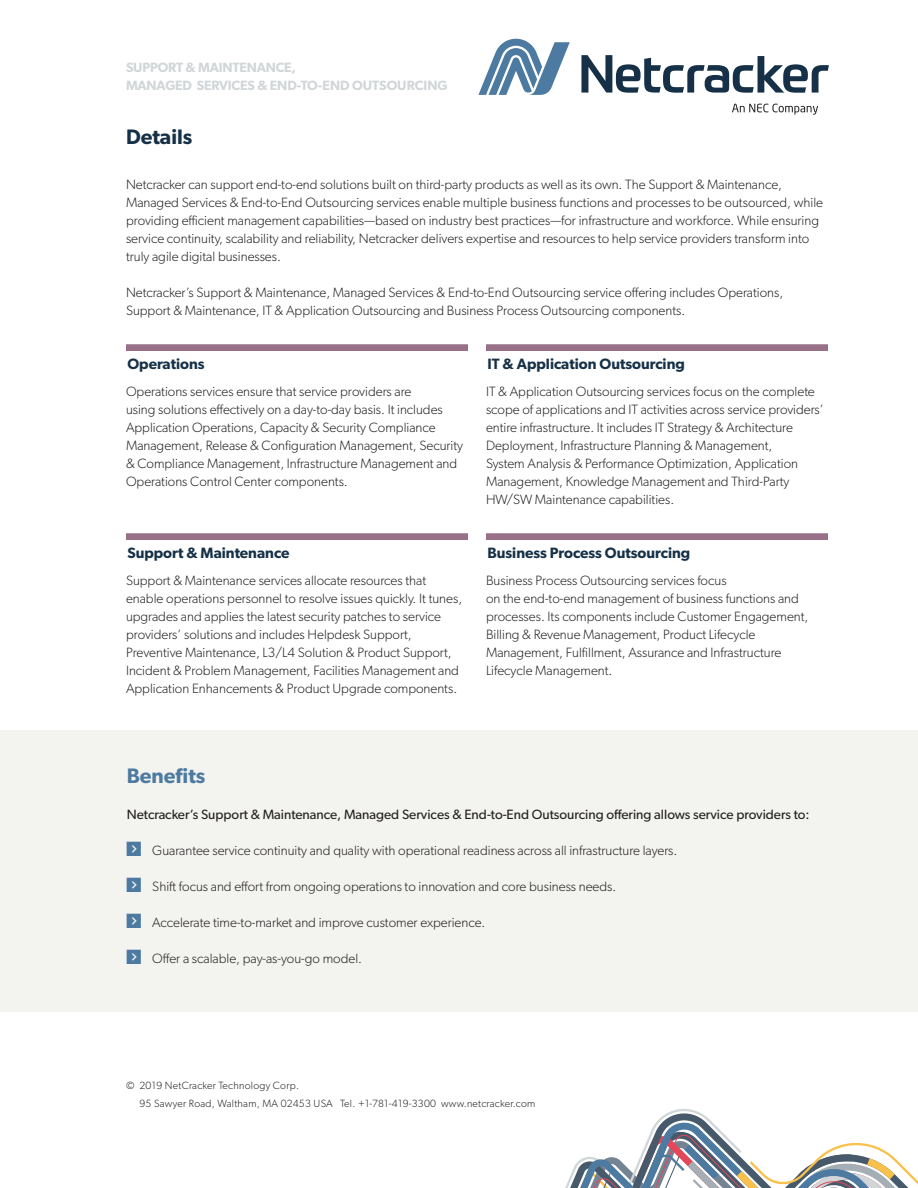
<style>
.page{position:relative;width:918px;height:1188px;background:#fff}
.page>*{position:absolute;margin:0;border:0;box-sizing:border-box;transform-origin:0 0}
.Benefints_SDN{font:600 21px "Gibson";color:#4c7aa0}
.H3_14_18{font:600 21px "Gibson";color:#163147}
.H4_9_12_copy{font:600 15px "Gibson";color:#163147}
.Body_L1_9_12{font:300 13.5px/18px "Gibson";color:#231f20}
.Bullets_in_Benefits{font:13.5px "Gibson";color:#231f20}
.Folio_9_12{font:600 13.5px/18px "Gibson";letter-spacing:-.01em;color:#d1d6d9}
.t1{font:300 10.5px/18px "Gibson";letter-spacing:.025em;color:#231f20}
</style>
<div class="page">
<svg style="left:565px;top:1109px;width:353px;height:79px"></svg>
<svg style="left:581px;top:55px;width:248px;height:38px"></svg>
<svg style="left:478px;top:39px;width:92px;height:56px"></svg>
<svg style="left:732px;top:104px;width:86px;height:11px"></svg>
<div style="left:0;top:730px;width:918px;height:282px;background:#f3f3ef"></div>
<div style="left:126px;top:344px;width:342px;height:7px;background:#987188"></div>
<div style="left:126px;top:533px;width:342px;height:7px;background:#987188"></div>
<div style="left:486px;top:344px;width:342px;height:7px;background:#987188"></div>
<div style="left:486px;top:533px;width:342px;height:7px;background:#987188"></div>
<p class="Folio_9_12" style="left:126px;top:58px;width:323px">SUPPORT &amp; MAINTENANCE,<br>MANAGED SERVICES &amp; END-TO-END OUTSOURCING</p>
<p class="H3_14_18" style="left:126px;top:124px;width:68px">Details</p>
<p class="Body_L1_9_12" style="left:126px;top:175px;width:699px">Netcracker can support end-to-end solutions built on third-party products as well as its own. The Support &amp; Maintenance, Managed Services &amp; End-to-End Outsourcing services enable multiple business functions and processes to be outsourced, while providing efficient management capabilities—based on industry best practices—for infrastructure and workforce. While ensuring service continuity, scalability and reliability, Netcracker delivers expertise and resources to help service providers transform into truly agile digital businesses.</p>
<p class="Body_L1_9_12" style="left:126px;top:283px;width:659px">Netcracker’s Support &amp; Maintenance, Managed Services &amp; End-to-End Outsourcing service offering includes Operations,<br>Support &amp; Maintenance, IT &amp; Application Outsourcing and Business Process Outsourcing components.</p>
<p class="H4_9_12_copy" style="left:128px;top:355px;width:79px">Operations</p>
<p class="Body_L1_9_12" style="left:126px;top:382px;width:339px">Operations services ensure that service providers are<br>using solutions effectively on a day-to-day basis. It includes Application Operations, Capacity &amp; Security Compliance Management, Release &amp; Configuration Management, Security &amp; Compliance Management, Infrastructure Management and Operations Control Center components.</p>
<p class="H4_9_12_copy" style="left:128px;top:544px;width:164px">Support &amp; Maintenance</p>
<p class="Body_L1_9_12" style="left:126px;top:571px;width:338px">Support &amp; Maintenance services allocate resources that enable operations personnel to resolve issues quickly. It tunes, upgrades and applies the latest security patches to service providers’ solutions and includes Helpdesk Support, Preventive Maintenance, L3/L4 Solution &amp; Product Support, Incident &amp; Problem Management, Facilities Management and Application Enhancements &amp; Product Upgrade components.</p>
<p class="H4_9_12_copy" style="left:488px;top:355px;width:199px">IT &amp; Application Outsourcing</p>
<p class="Body_L1_9_12" style="left:486px;top:382px;width:339px">IT &amp; Application Outsourcing services focus on the complete scope of applications and IT activities across service providers’ entire infrastructure. It includes IT Strategy &amp; Architecture Deployment, Infrastructure Planning &amp; Management,<br>System Analysis &amp; Performance Optimization, Application Management, Knowledge Management and Third-Party HW/SW Maintenance capabilities.</p>
<p class="H4_9_12_copy" style="left:488px;top:544px;width:204px">Business Process Outsourcing</p>
<p class="Body_L1_9_12" style="left:486px;top:571px;width:324px">Business Process Outsourcing services focus<br>on the end-to-end management of business functions and processes. Its components include Customer Engagement, Billing &amp; Revenue Management, Product Lifecycle Management, Fulfillment, Assurance and Infrastructure Lifecycle Management.</p>
<p class="Benefints_SDN" style="left:127px;top:763px;width:80px">Benefits</p>
<p class="Bullets_in_Benefits" style="left:127px;top:806px;width:684px">Netcracker’s Support &amp; Maintenance, Managed Services &amp; End-to-End Outsourcing offering allows service providers to:</p>
<p class="Body_L1_9_12" style="left:152px;top:841px;width:527px">Guarantee service continuity and quality with operational readiness across all infrastructure layers.</p>
<p class="Body_L1_9_12" style="left:152px;top:877px;width:466px">Shift focus and effort from ongoing operations to innovation and core business needs.</p>
<p class="Body_L1_9_12" style="left:152px;top:913px;width:335px">Accelerate time-to-market and improve customer experience.</p>
<p class="Body_L1_9_12" style="left:152px;top:949px;width:211px">Offer a scalable, pay-as-you-go model.</p>
<p class="t1" style="left:140px;top:1076px;width:397px;text-indent:-14px">© 2019 NetCracker Technology Corp.<br>95 Sawyer Road, Waltham, MA 02453 USA Tel. +1-781-419-3300 www.netcracker.com</p>
</div>
